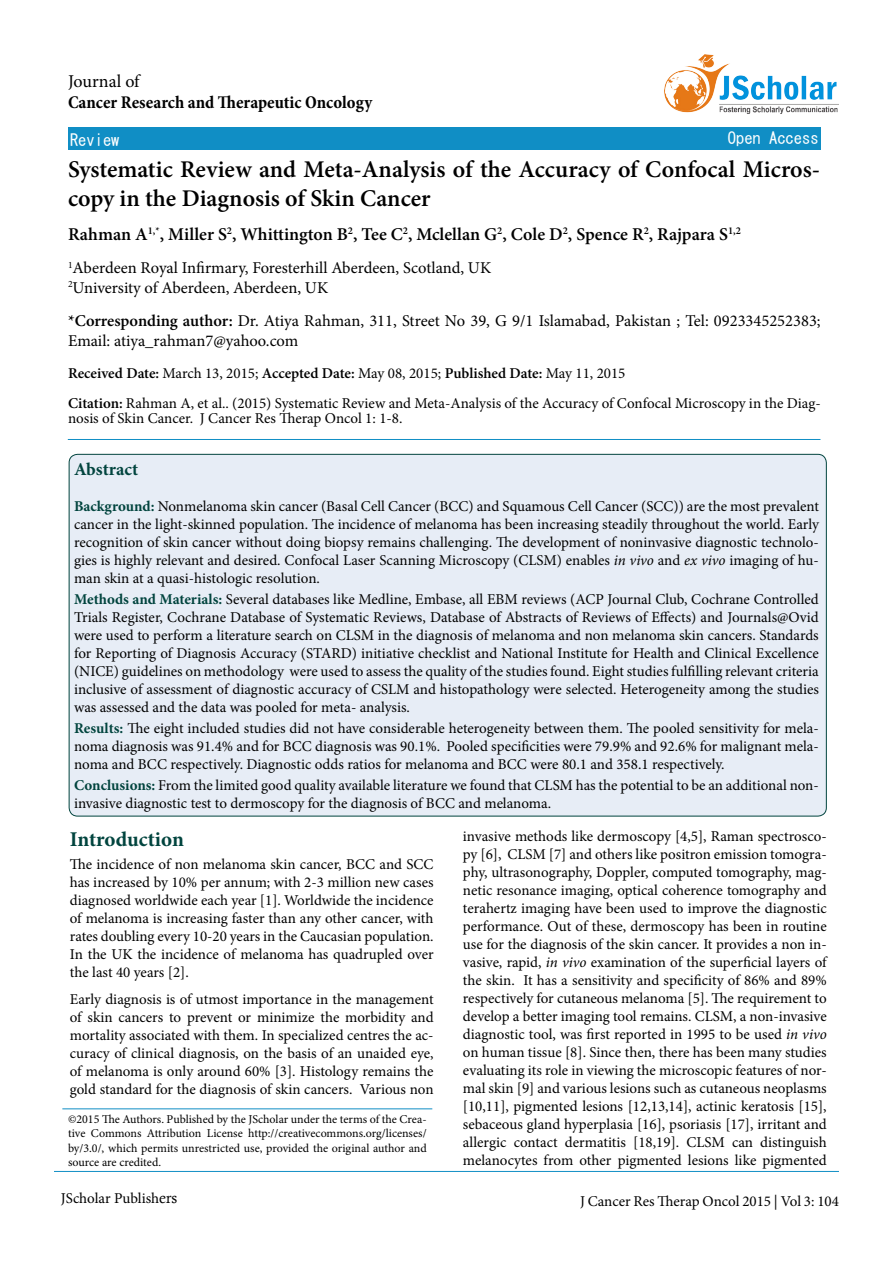
<style>
.page{position:relative;width:893px;height:1263px;background:#fff}
.page>*{position:absolute;margin:0;border:0;box-sizing:border-box;transform-origin:0 0}
.t1{font:600 24px/28.8px "Minion Pro";color:#000}
.t2{font:700 21px "Minion Pro";letter-spacing:-.005em;color:#01443e}
.t3{font:600 18px "Minion Pro";color:#000}
.t4{font:700 condensed 18px "Minion Pro";color:#000}
.t5{font:18px "Minion Pro";letter-spacing:-.005em;color:#000}
.t6{font:700 18px "Minion Pro";color:#01443e}
.t7{font:16.5px/19.8px "Minion Pro";color:#000}
.t8{font:16.5px "MS Gothic";color:#fff}
.t9{font:15px/18px "Minion Pro";color:#000;text-align:justify}
.t10{font:12px/14.4px "Minion Pro";color:#000;text-align:justify}
.s1{font-weight:600}
.s2{font-weight:700;color:#01443e}
.s3{font-style:italic}
.s4{font-family:"Calisto"}
</style>
<div class="page">
<hr style="left:54px;top:1171px;width:785px;height:1px;background:#108ec5">
<hr style="left:68px;top:439px;width:752px;height:1px;background:#108ec5">
<div style="left:68px;top:127px;width:753px;height:23px;background:#108ec5"></div>
<hr style="left:62px;top:1108px;width:370px;height:1px;background:#108ec5">
<div style="left:69px;top:454px;width:757px;height:362px;background:#e7edf6;border-radius:9px"></div>
<img style="left:664px;top:54px;width:175px;height:60px">
<p class="t5" style="left:68px;top:69px;width:73px">Journal of</p>
<p class="t4" style="left:68px;top:90px;width:306px">Cancer Research and Therapeutic Oncology</p>
<p class="t8" style="left:70px;top:131px;width:51px">Review</p>
<p class="t8" style="left:728px;top:130px;width:92px">Open Access</p>
<h1 class="t1" style="left:68px;top:154px;width:753px">Systematic Review and Meta-Analysis of the Accuracy of Confocal Micros&shy;copy in the Diagnosis of Skin Cancer</h1>
<p class="t3" style="left:68px;top:222px;width:674px">Rahman A<sup>1,*</sup>, Miller S<sup>2</sup>, Whittington B<sup>2</sup>, Tee C<sup>2</sup>, Mclellan G<sup>2</sup>, Cole D<sup>2</sup>, Spence R<sup>2</sup>, Rajpara S<sup>1,2</sup></p>
<p class="t7" style="left:68px;top:258px;width:425px"><sup>1</sup>Aberdeen Royal Infirmary, Foresterhill Aberdeen, Scotland, UK<br><sup>2</sup>University of Aberdeen, Aberdeen, UK</p>
<p class="t7" style="left:68px;top:311px;width:754px"><span class="s1">*Corresponding author:</span> Dr. Atiya Rahman, 311, Street No 39, G 9/1 Islamabad, Pakistan ; Tel: 0923345252383;<br>Email: atiya_rahman7@yahoo.com</p>
<p class="t9" style="left:68px;top:358px;width:754px;line-height:30px"><span class="s1">Received Date:</span> March 13, 2015; <span class="s1">Accepted Date:</span> May 08, 2015; <span class="s1">Published Date:</span> May 11, 2015<br><span class="s1">Citation:</span> Rahman A, et al.. (2015) Systematic Review and Meta-Analysis of the Accuracy of Confocal Microscopy in the Diag-</p>
<p class="t9" style="left:68px;top:409px;width:336px">nosis of Skin Cancer. J Cancer Res Therap Oncol 1: 1-8.</p>
<p class="t6" style="left:74px;top:456px;width:66px">Abstract</p>
<p class="t9" style="left:74px;top:497px;width:746px"><span class="s2">Background:</span> Nonmelanoma skin cancer (Basal Cell Cancer (BCC) and Squamous Cell Cancer (SCC)) are the most prevalent cancer in the light-skinned population. The incidence of melanoma has been increasing steadily throughout the world. Early recognition of skin cancer without doing biopsy remains challenging. The development of noninvasive diagnostic technolo&shy;gies is highly relevant and desired. Confocal Laser Scanning Microscopy (CLSM) enables <span class="s3">in vivo</span> and <span class="s3">ex vivo</span> imaging of hu&shy;man skin at a quasi-histologic resolution.</p>
<p class="t9" style="left:74px;top:590px;width:746px"><span class="s2">Methods and Materials:</span> Several databases like Medline, Embase, all EBM reviews (ACP Journal Club, Cochrane Controlled Trials Register, Cochrane Database of Systematic Reviews, Database of Abstracts of Reviews of Effects) and Journals@Ovid were used to perform a literature search on CLSM in the diagnosis of melanoma and non melanoma skin cancers. Standards for Reporting of Diagnosis Accuracy (STARD) initiative checklist and National Institute for Health and Clinical Excellence (NICE) guidelines on methodology were used to assess the quality of the studies found. Eight studies fulfilling relevant criteria inclusive of assessment of diagnostic accuracy of CSLM and histopathology were selected. Heterogeneity among the studies was assessed and the data was pooled for meta- analysis.</p>
<p class="t9" style="left:74px;top:719px;width:746px"><span class="s2">Results:</span> The eight included studies did not have considerable heterogeneity between them. The pooled sensitivity for mela&shy;noma diagnosis was 91.4% and for BCC diagnosis was 90.1%. Pooled specificities were 79.9% and 92.6% for malignant mela&shy;noma and BCC respectively. Diagnostic odds ratios for melanoma and BCC were 80.1 and 358.1 respectively.</p>
<p class="t9" style="left:74px;top:776px;width:746px"><span class="s2">Conclusions:</span> From the limited good quality available literature we found that CLSM has the potential to be an additional non&shy;invasive diagnostic test to dermoscopy for the diagnosis of BCC and melanoma.</p>
<h2 class="t2" style="left:70px;top:824px;width:116px">Introduction</h2>
<p class="t9" style="left:70px;top:856px;width:365px">The incidence of non melanoma skin cancer, BCC and SCC has increased by 10% per annum; with 2-3 million new cases diagnosed worldwide each year [1]. Worldwide the incidence of melanoma is increasing faster than any other cancer, with rates doubling every 10-20 years in the Caucasian population.<br>In the UK the incidence of melanoma has quadrupled over the last 40 years [2].</p>
<p class="t9" style="left:70px;top:991px;width:365px">Early diagnosis is of utmost importance in the management of skin cancers to prevent or minimize the morbidity and mortality associated with them. In specialized centres the ac&shy;curacy of clinical diagnosis, on the basis of an unaided eye, of melanoma is only around 60% [3]. Histology remains the gold standard for the diagnosis of skin cancers. Various non</p>
<p class="t10" style="left:68px;top:1112px;width:360px">©2015 The Authors. Published by the JScholar under the terms of the Crea&shy;tive Commons Attribution License http://creativecommons.org/licenses/ by/3.0/, which permits unrestricted use, provided the original author and source are credited.</p>
<p class="t9" style="left:61px;top:1189px;width:118px">JScholar Publish<span class="s4">ers</span></p>
<p class="t9" style="left:463px;top:827px;width:365px">invasive methods like dermoscopy [4,5], Raman spectrosco&shy;py [6], CLSM [7] and others like positron emission tomogra&shy;phy, ultrasonography, Doppler, computed tomography, mag&shy;netic resonance imaging, optical coherence tomography and terahertz imaging have been used to improve the diagnostic performance. Out of these, dermoscopy has been in routine use for the diagnosis of the skin cancer. It provides a non in&shy;vasive, rapid, <span class="s3">in vivo</span> examination of the superficial layers of the skin. It has a sensitivity and specificity of 86% and 89% respectively for cutaneous melanoma [5]. The requirement to develop a better imaging tool remains. CLSM, a non-invasive diagnostic tool, was first reported in 1995 to be used <span class="s3">in vivo </span>on human tissue [8]. Since then, there has been many studies evaluating its role in viewing the microscopic features of nor&shy;mal skin [9] and various lesions such as cutaneous neoplasms [10,11], pigmented lesions [12,13,14], actinic keratosis [15], sebaceous gland hyperplasia [16], psoriasis [17], irritant and allergic contact dermatitis [18,19]. CLSM can distinguish melanocytes from other pigmented lesions like pigmented</p>
<p class="t9" style="left:580px;top:1192px;width:260px">J Cancer Res Therap Oncol 2015 | Vol 3: 104</p>
</div>
